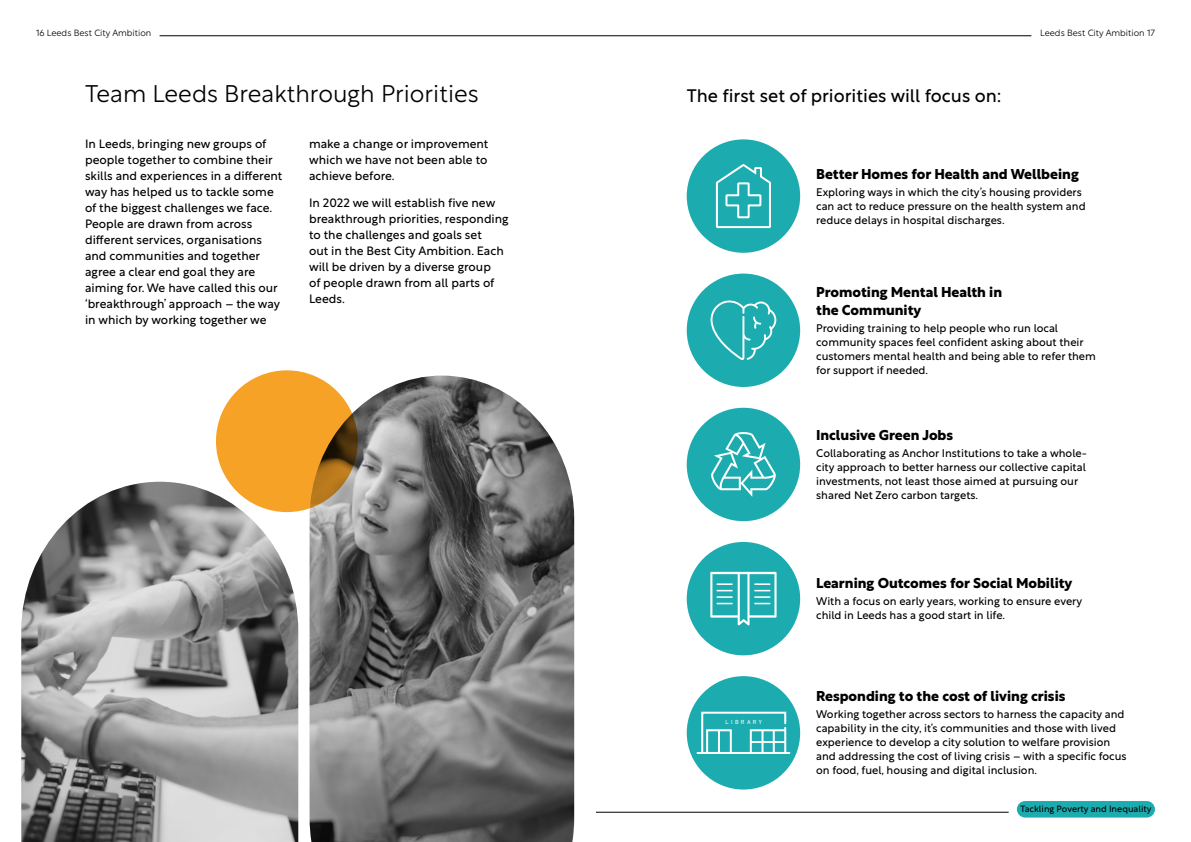
<style>
.page{position:relative;width:1191px;height:842px;background:#fff}
.page>*{position:absolute;margin:0;border:0;box-sizing:border-box;transform-origin:0 0}
.t1{font:300 24px "Rustica";color:#000}
.t2{font:18px "Rustica";color:#000}
.t3{font:700 14px/18px "Rustica";color:#000}
.t4{font:12px/16px "Rustica";color:#000}
.t5{font:11px/14px "Rustica";color:#000}
.t6{font:300 9px "Rustica";color:#000}
.t7{font:9px "Rustica";color:#000}
.t8{font:6px "DIN Next LT Pro";letter-spacing:.39em;color:#fff}
</style>
<div class="page">
<div style="left:1017px;top:801px;width:138px;height:16px;background:#1cacaf;border-radius:8px"></div>
<hr style="left:160px;top:36px;width:871px;height:1px;background:#000">
<hr style="left:276px;top:812px;width:732px;height:1px;background:#000">
<div style="left:21px;top:801px;width:574px;height:28px;background:#fff"></div>
<img style="left:21px;top:376px;width:553px;height:466px">
<div style="left:686px;top:274px;width:114px;height:113px;background:#1cacaf;border-radius:50%"></div>
<svg style="left:710px;top:300px;width:66px;height:60px"></svg>
<div style="left:686px;top:139px;width:114px;height:114px;background:#1cacaf;border-radius:50%"></div>
<svg style="left:715px;top:164px;width:56px;height:65px"></svg>
<div style="left:686px;top:542px;width:114px;height:113px;background:#1cacaf;border-radius:50%"></div>
<svg style="left:710px;top:572px;width:66px;height:54px"></svg>
<div style="left:686px;top:676px;width:114px;height:113px;background:#1cacaf;border-radius:50%"></div>
<div style="left:686px;top:408px;width:114px;height:113px;background:#1cacaf;border-radius:50%"></div>
<svg style="left:711px;top:432px;width:65px;height:65px"></svg>
<hr style="left:697px;top:752px;width:92px;height:2px;background:#fff">
<svg style="left:701px;top:711px;width:86px;height:41px"></svg>
<div style="left:706px;top:729px;width:26px;height:25px;border:2px solid #fff"></div>
<hr style="left:718px;top:730px;width:2px;height:23px;background:#fff">
<div style="left:750px;top:729px;width:36px;height:25px;border:2px solid #fff"></div>
<hr style="left:751px;top:741px;width:34px;height:2px;background:#fff">
<hr style="left:761px;top:730px;width:2px;height:23px;background:#fff">
<hr style="left:772px;top:730px;width:2px;height:23px;background:#fff">
<svg style="left:216px;top:370px;width:142px;height:142px;background:#e49625"></svg>
<p class="t6" style="left:36px;top:25px;width:117px">16 Leeds Best City Ambition</p>
<p class="t6" style="left:1040px;top:25px;width:116px">Leeds Best City Ambition 17</p>
<p class="t1" style="left:85px;top:73px;width:395px">Team Leeds Breakthrough Priorities</p>
<p class="t2" style="left:686px;top:80px;width:316px">The first set of priorities will focus on:</p>
<p class="t4" style="left:85px;top:134px;width:199px">In Leeds, bringing new groups of people together to combine their skills and experiences in a different way has helped us to tackle some of the biggest challenges we face.<br>People are drawn from across different services, organisations and communities and together agree a clear end goal they are aiming for. We have called this our ‘breakthrough’ approach – the way in which by working together we</p>
<p class="t4" style="left:309px;top:134px;width:181px;text-align:justify">make a change or improvement which we have not been able to achieve before.</p>
<p class="t4" style="left:309px;top:194px;width:201px">In 2022 we will establish five new breakthrough priorities, responding to the challenges and goals set<br>out in the Best City Ambition. Each will be driven by a diverse group<br>of people drawn from all parts of<br>Leeds.</p>
<p class="t8" style="left:725px;top:718px;width:38px">LIBRARY</p>
<p class="t3" style="left:816px;top:163px;width:264px">Better Homes for Health and Wellbeing</p>
<p class="t5" style="left:816px;top:183px;width:271px">Exploring ways in which the city’s housing providers can act to reduce pressure on the health system and reduce delays in hospital discharges.</p>
<p class="t3" style="left:816px;top:282px;width:187px">Promoting Mental Health in the Community</p>
<p class="t5" style="left:816px;top:320px;width:281px">Providing training to help people who run local community spaces feel confident asking about their customers mental health and being able to refer them for support if needed.</p>
<p class="t3" style="left:816px;top:425px;width:139px">Inclusive Green Jobs</p>
<p class="t5" style="left:816px;top:445px;width:272px">Collaborating as Anchor Institutions to take a whole&shy;city approach to better harness our collective capital investments, not least those aimed at pursuing our shared Net Zero carbon targets.</p>
<p class="t3" style="left:816px;top:573px;width:258px">Learning Outcomes for Social Mobility</p>
<p class="t5" style="left:816px;top:593px;width:267px">With a focus on early years, working to ensure every child in Leeds has a good start in life.</p>
<p class="t3" style="left:816px;top:686px;width:251px">Responding to the cost of living crisis</p>
<p class="t5" style="left:816px;top:706px;width:312px">Working together across sectors to harness the capacity and capability in the city, it’s communities and those with lived experience to develop a city solution to welfare provision and addressing the cost of living crisis – with a specific focus on food, fuel, housing and digital inclusion.</p>
<p class="t7" style="left:1020px;top:801px;width:133px">Tackling Poverty and Inequality</p>
</div>
